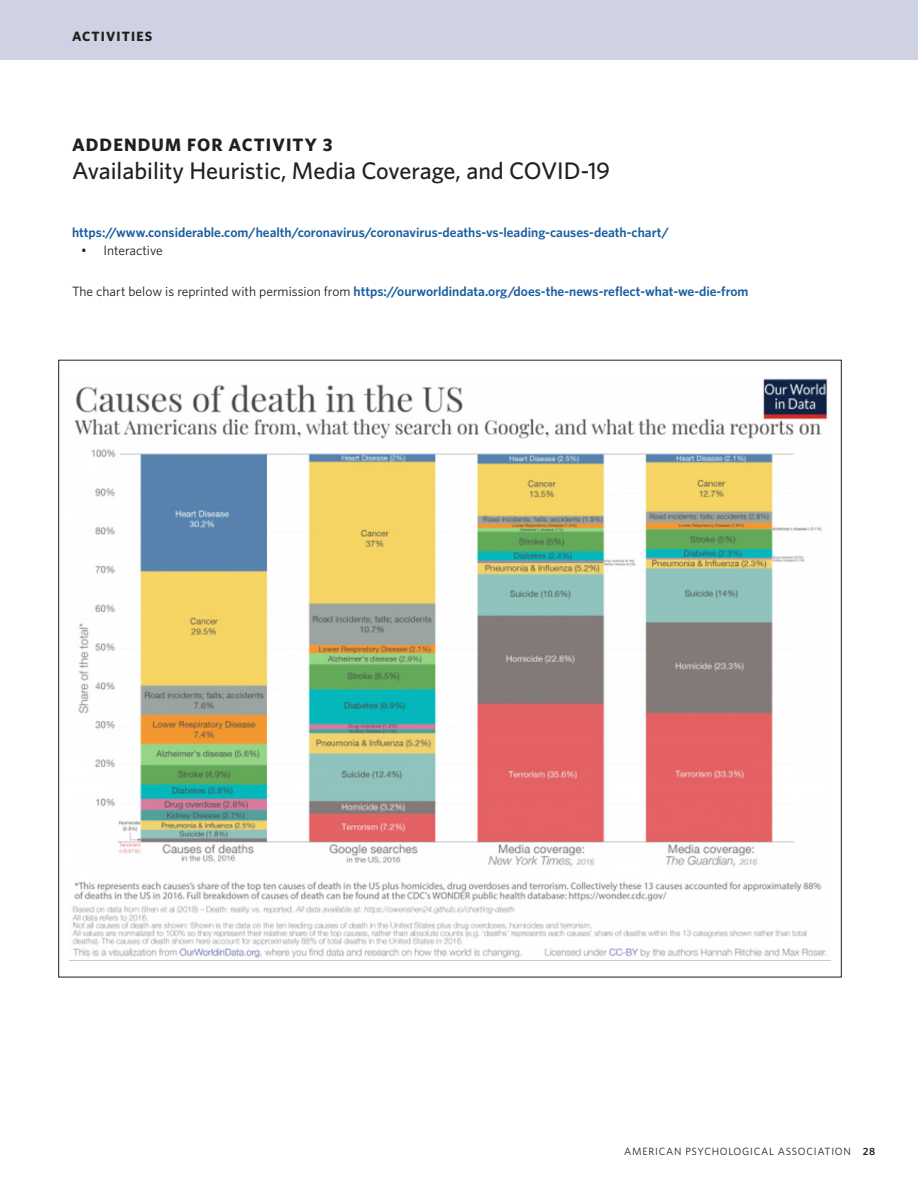
<style>
.page{position:relative;width:918px;height:1188px;background:#fff}
.page>*{position:absolute;margin:0;border:0;box-sizing:border-box;transform-origin:0 0}
.Lesson_Title{font:500 24px "Whitney";color:#231f20}
.Body{font:700 18px "Whitney";letter-spacing:.06em;color:#231f20}
.Body-2{font:600 13.5px "Whitney";color:#175d9e}
.t1{font:13.5px "Whitney";color:#231f20}
.Section_title{font:700 13.5px "Whitney";letter-spacing:.085em;color:#231f20}
.t2{font:10.5px "Whitney";letter-spacing:.07em;color:#231f20}
.s1{font-weight:400;color:#231f20}
.s2{font-weight:600}
</style>
<div class="page">
<img style="left:70px;top:378px;width:760px;height:583px">
<div style="left:0;top:0;width:918px;height:59px;background:#ced2e2"></div>
<p class="Section_title" style="left:72px;top:28px;width:82px">ACTIVITIES</p>
<p class="Body" style="left:72px;top:133px;width:262px">ADDENDUM FOR ACTIVITY 3</p>
<p class="Lesson_Title" style="left:72px;top:155px;width:540px">Availability Heuristic, Media Coverage, and COVID-19</p>
<p class="Body-2" style="left:72px;top:224px;width:599px">https://www.considerable.com/health/coronavirus/coronavirus-deaths-vs-leading-causes-death-chart/</p>
<p class="t1" style="left:81px;top:242px;width:83px">• Interactive</p>
<p class="Body-2" style="left:72px;top:282px;width:678px"><span class="s1">The chart below is reprinted with permission from</span> https://ourworldindata.org/does-the-news-reflect-what-we-die-from</p>
<p class="t2" style="left:624px;top:1145px;width:253px">AMERICAN PSYCHOLOGICAL ASSOCIATION <span class="s2">28</span></p>
</div>
